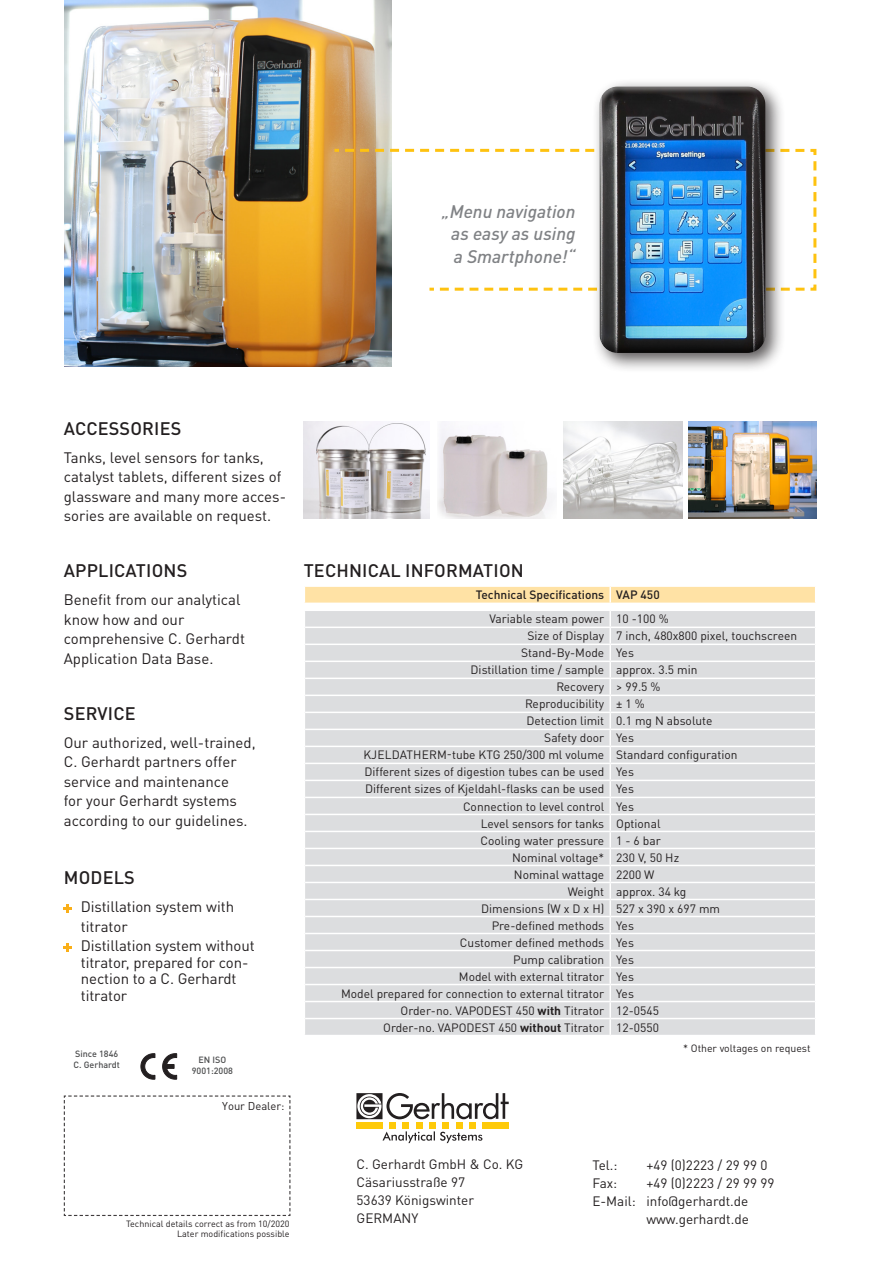
<style>
.page{position:relative;width:893px;height:1263px;background:#fff}
.page>*{position:absolute;margin:0;border:0;box-sizing:border-box;transform-origin:0 0}
.Titel{font:500 18px "DINOT";letter-spacing:.01em;color:#231f20}
.A1-Fließtext{font:italic 500 18px "DINOT";color:#808285}
.A1-Fließtext-2{font:15px/19.5px "DINOT";color:#231f20}
.Text{font:13.5px "DINOT";color:#231f20}
.Tabelle_Übersicht{font:12px "DINOT";color:#231f20}
.Tabelle_Übersicht-2{font:500 12px "DINOT";color:#231f20}
.t1{font:11.25px "DINOT";color:#231f20}
.A1-Fließtext-3{font:10.5px "DINOT";color:#231f20}
.A1-Fließtext-4{font:9px "DINOT";color:#231f20}
.t2{font:500 9px "DINOT";color:#4b4c4d}
.s1{font-weight:700}
</style>
<div class="page">
<img style="left:64px;top:0;width:327px;height:367px">
<svg style="left:331px;top:147px;width:486px;height:145px"></svg>
<div style="left:591px;top:78px;width:195px;height:295px;background:#231f20;opacity:.75"></div>
<div style="left:599px;top:89px;width:168px;height:267px;background:#231f20;opacity:.75"></div>
<svg style="left:141px;top:1053px;width:36px;height:26px"></svg>
<svg style="left:63px;top:1095px;width:228px;height:121px"></svg>
<img style="left:304px;top:421px;width:125px;height:98px">
<img style="left:438px;top:421px;width:114px;height:98px">
<img style="left:563px;top:421px;width:119px;height:98px">
<img style="left:689px;top:421px;width:127px;height:98px">
<svg style="left:304px;top:586px;width:512px;height:449px"></svg>
<hr style="left:304px;top:609px;width:306px;height:2px;background:#fff">
<hr style="left:610px;top:609px;width:206px;height:2px;background:#fff">
<svg style="left:64px;top:904px;width:8px;height:8px"></svg>
<svg style="left:64px;top:943px;width:8px;height:8px"></svg>
<svg style="left:356px;top:1093px;width:153px;height:26px"></svg>
<div style="left:389px;top:1122px;width:7px;height:7px;background:#feca0a"></div>
<div style="left:403px;top:1122px;width:6px;height:7px;background:#feca0a"></div>
<div style="left:416px;top:1122px;width:7px;height:7px;background:#feca0a"></div>
<div style="left:429px;top:1122px;width:7px;height:7px;background:#feca0a"></div>
<div style="left:442px;top:1122px;width:7px;height:7px;background:#feca0a"></div>
<div style="left:456px;top:1122px;width:6px;height:7px;background:#feca0a"></div>
<div style="left:469px;top:1122px;width:7px;height:7px;background:#feca0a"></div>
<div style="left:483px;top:1122px;width:26px;height:7px;background:#feca0a"></div>
<div style="left:356px;top:1122px;width:27px;height:7px;background:#feca0a"></div>
<svg style="left:382px;top:1131px;width:100px;height:12px"></svg>
<p class="A1-Fließtext" style="left:442px;top:200px;width:135px">„Menu navigation</p>
<p class="A1-Fließtext" style="left:451px;top:222px;width:126px">as easy as using</p>
<p class="A1-Fließtext" style="left:454px;top:245px;width:123px">a Smartphone!“</p>
<p class="Titel" style="left:64px;top:417px;width:119px">ACCESSORIES</p>
<p class="A1-Fließtext-2" style="left:64px;top:447px;width:224px">Tanks, level sensors for tanks, catalyst tablets, different sizes of glassware and many more acces&shy;sories are available on request.</p>
<p class="Titel" style="left:64px;top:559px;width:125px">APPLICATIONS</p>
<p class="A1-Fließtext-2" style="left:64px;top:590px;width:183px">Benefit from our analytical know how and our comprehensive C. Gerhardt<br>Application Data Base.</p>
<p class="Titel" style="left:64px;top:702px;width:73px">SERVICE</p>
<p class="A1-Fließtext-2" style="left:64px;top:732px;width:193px">Our authorized, well-trained,<br>C. Gerhardt partners offer service and maintenance<br>for your Gerhardt systems according to our guidelines.</p>
<p class="Titel" style="left:64px;top:866px;width:72px">MODELS</p>
<p class="A1-Fließtext-2" style="left:81px;top:897px;width:155px">Distillation system with titrator</p>
<p class="A1-Fließtext-2" style="left:81px;top:937px;width:175px;line-height:16.5px">Distillation system without titrator, prepared for con&shy;nection to a C. Gerhardt titrator</p>
<p class="t2" style="left:75px;top:1048px;width:45px">Since 1846</p>
<p class="t2" style="left:73px;top:1059px;width:48px">C. Gerhardt</p>
<p class="t2" style="left:198px;top:1054px;width:29px">EN ISO</p>
<p class="t2" style="left:192px;top:1065px;width:43px">9001:2008</p>
<p class="t1" style="left:222px;top:1098px;width:64px">Your Dealer:</p>
<p class="Titel" style="left:304px;top:559px;width:222px">TECHNICAL INFORMATION</p>
<p class="Tabelle_Übersicht-2" style="left:476px;top:587px;width:130px">Technical Specifications</p>
<p class="Tabelle_Übersicht-2" style="left:616px;top:587px;width:45px">VAP 450</p>
<p class="Tabelle_Übersicht" style="left:489px;top:611px;width:116px">Variable steam power</p>
<p class="Tabelle_Übersicht" style="left:616px;top:611px;width:54px">10 -100 %</p>
<p class="Tabelle_Übersicht" style="left:527px;top:629px;width:78px">Size of Display</p>
<p class="Tabelle_Übersicht" style="left:616px;top:629px;width:182px">7 inch, 480x800 pixel, touchscreen</p>
<p class="Tabelle_Übersicht" style="left:521px;top:646px;width:85px">Stand-By-Mode</p>
<p class="Tabelle_Übersicht" style="left:616px;top:646px;width:19px">Yes</p>
<p class="Tabelle_Übersicht" style="left:471px;top:663px;width:135px">Distillation time / sample</p>
<p class="Tabelle_Übersicht" style="left:616px;top:663px;width:83px">approx. 3.5 min</p>
<p class="Tabelle_Übersicht" style="left:556px;top:680px;width:49px">Recovery</p>
<p class="Tabelle_Übersicht" style="left:616px;top:680px;width:46px">&gt; 99.5 %</p>
<p class="Tabelle_Übersicht" style="left:525px;top:697px;width:81px">Reproducibility</p>
<p class="Tabelle_Übersicht" style="left:616px;top:697px;width:30px">± 1 %</p>
<p class="Tabelle_Übersicht" style="left:526px;top:714px;width:79px">Detection limit</p>
<p class="Tabelle_Übersicht" style="left:616px;top:714px;width:98px">0.1 mg N absolute</p>
<p class="Tabelle_Übersicht" style="left:544px;top:731px;width:61px">Safety door</p>
<p class="Tabelle_Übersicht" style="left:616px;top:731px;width:19px">Yes</p>
<p class="Tabelle_Übersicht" style="left:363px;top:748px;width:242px">KJELDATHERM-tube KTG 250/300 ml volume</p>
<p class="Tabelle_Übersicht" style="left:616px;top:748px;width:123px">Standard configuration</p>
<p class="Tabelle_Übersicht" style="left:364px;top:765px;width:241px">Different sizes of digestion tubes can be used</p>
<p class="Tabelle_Übersicht" style="left:616px;top:765px;width:19px">Yes</p>
<p class="Tabelle_Übersicht" style="left:365px;top:782px;width:241px">Different sizes of Kjeldahl-flasks can be used</p>
<p class="Tabelle_Übersicht" style="left:616px;top:782px;width:19px">Yes</p>
<p class="Tabelle_Übersicht" style="left:463px;top:799px;width:143px">Connection to level control</p>
<p class="Tabelle_Übersicht" style="left:616px;top:799px;width:19px">Yes</p>
<p class="Tabelle_Übersicht" style="left:481px;top:816px;width:125px">Level sensors for tanks</p>
<p class="Tabelle_Übersicht" style="left:616px;top:816px;width:46px">Optional</p>
<p class="Tabelle_Übersicht" style="left:481px;top:833px;width:125px">Cooling water pressure</p>
<p class="Tabelle_Übersicht" style="left:616px;top:833px;width:46px">1 - 6 bar</p>
<p class="Tabelle_Übersicht" style="left:512px;top:850px;width:94px">Nominal voltage*</p>
<p class="Tabelle_Übersicht" style="left:616px;top:850px;width:64px">230 V, 50 Hz</p>
<p class="Tabelle_Übersicht" style="left:514px;top:867px;width:92px">Nominal wattage</p>
<p class="Tabelle_Übersicht" style="left:616px;top:867px;width:40px">2200 W</p>
<p class="Tabelle_Übersicht" style="left:568px;top:884px;width:38px">Weight</p>
<p class="Tabelle_Übersicht" style="left:616px;top:884px;width:72px">approx. 34 kg</p>
<p class="Tabelle_Übersicht" style="left:481px;top:901px;width:125px">Dimensions (W x D x H)</p>
<p class="Tabelle_Übersicht" style="left:616px;top:901px;width:105px">527 x 390 x 697 mm</p>
<p class="Tabelle_Übersicht" style="left:492px;top:918px;width:114px">Pre-defined methods</p>
<p class="Tabelle_Übersicht" style="left:616px;top:918px;width:19px">Yes</p>
<p class="Tabelle_Übersicht" style="left:460px;top:935px;width:146px">Customer defined methods</p>
<p class="Tabelle_Übersicht" style="left:616px;top:935px;width:19px">Yes</p>
<p class="Tabelle_Übersicht" style="left:513px;top:952px;width:92px">Pump calibration</p>
<p class="Tabelle_Übersicht" style="left:616px;top:952px;width:19px">Yes</p>
<p class="Tabelle_Übersicht" style="left:459px;top:969px;width:147px">Model with external titrator</p>
<p class="Tabelle_Übersicht" style="left:616px;top:969px;width:19px">Yes</p>
<p class="Tabelle_Übersicht" style="left:341px;top:986px;width:265px">Model prepared for connection to external titrator</p>
<p class="Tabelle_Übersicht" style="left:616px;top:986px;width:19px">Yes</p>
<p class="Tabelle_Übersicht" style="left:401px;top:1003px;width:205px">Order-no. VAPODEST 450 <span class="s1">with</span> Titrator</p>
<p class="Tabelle_Übersicht" style="left:616px;top:1003px;width:44px">12-0545</p>
<p class="Tabelle_Übersicht" style="left:383px;top:1020px;width:223px">Order-no. VAPODEST 450 <span class="s1">without</span> Titrator</p>
<p class="Tabelle_Übersicht" style="left:616px;top:1020px;width:44px">12-0550</p>
<p class="A1-Fließtext-3" style="left:683px;top:1041px;width:129px">* Other voltages on request</p>
<p class="A1-Fließtext-4" style="left:126px;top:1218px;width:165px">Technical details correct as from 10/2020</p>
<p class="A1-Fließtext-4" style="left:177px;top:1228px;width:114px">Later modifications possible</p>
<p class="Text" style="left:357px;top:1156px;width:168px">C. Gerhardt GmbH &amp; Co. KG</p>
<p class="Text" style="left:357px;top:1174px;width:110px">Cäsariusstraße 97</p>
<p class="Text" style="left:357px;top:1192px;width:119px">53639 Königswinter</p>
<p class="Text" style="left:357px;top:1210px;width:63px">GERMANY</p>
<p class="Text" style="left:592px;top:1157px;width:27px">Tel.:</p>
<p class="Text" style="left:646px;top:1157px;width:123px">+49 (0)2223 / 29 99 0</p>
<p class="Text" style="left:592px;top:1175px;width:26px">Fax:</p>
<p class="Text" style="left:646px;top:1175px;width:130px">+49 (0)2223 / 29 99 99</p>
<p class="Text" style="left:592px;top:1193px;width:157px">E-Mail: info@gerhardt.de</p>
<p class="Text" style="left:646px;top:1211px;width:104px">www.gerhardt.de</p>
</div>
